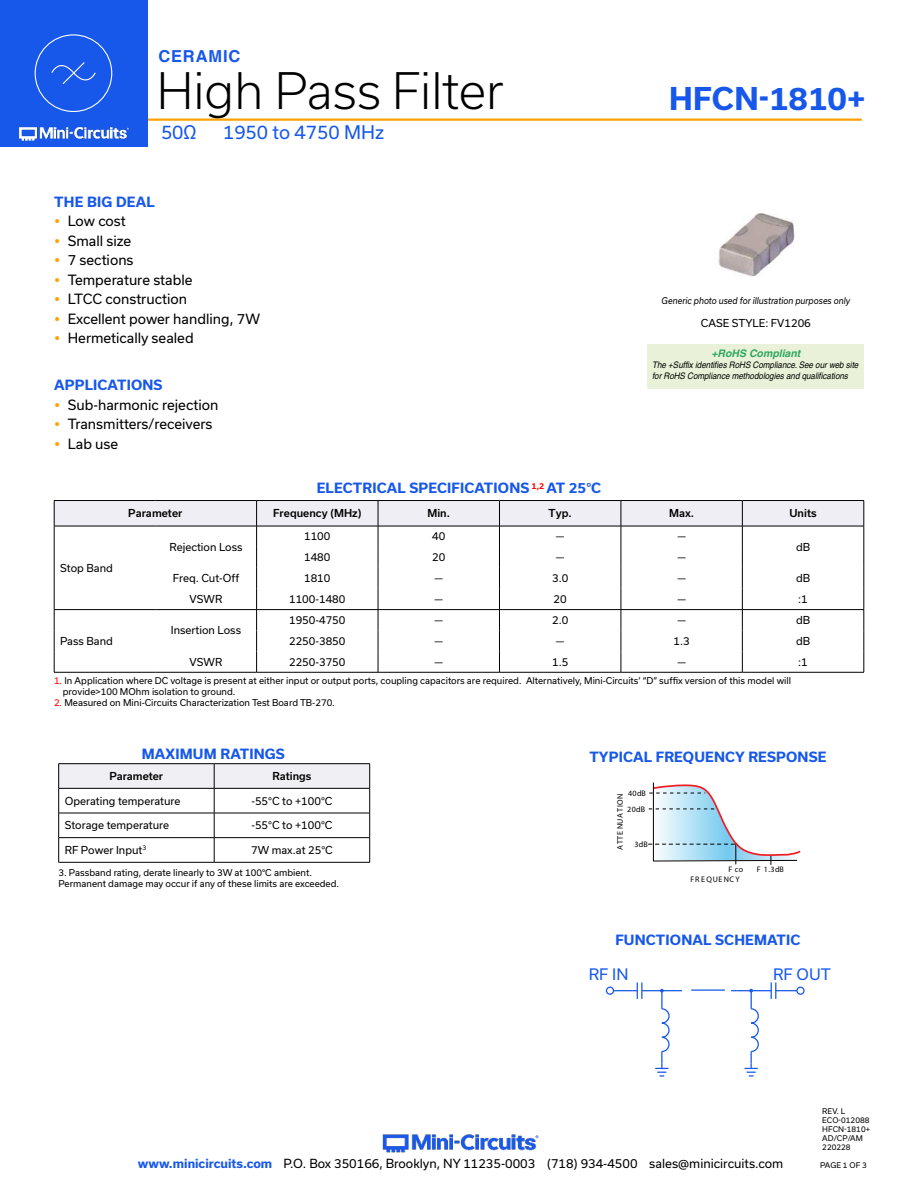
<style>
.page{position:relative;width:918px;height:1188px;background:#fff}
.page>*{position:absolute;margin:0;border:0;box-sizing:border-box;transform-origin:0 0}
.t1{font:300 48px "Usual";color:#000}
.t2{font:700 30px "Usual";letter-spacing:.005em;color:#1758ea}
.t3{font:18px "Usual";color:#1758ea}
.t4{font:700 16.5px "Helvetica";letter-spacing:.05em;color:#1758ea}
.t5{font:15.15px "Usual";color:#1758ea}
.t6{font:13.5px/19.5px "Usual";color:#000}
.t7{font:700 13.5px "Usual";letter-spacing:.015em;color:#1758ea}
.t8{font:12px "Usual";color:#000}
.t9{font:10.5px "Usual";color:#000}
.t10{font:500 10.5px "Usual";color:#000}
.t11{font:italic 700 10.5px "Helvetica";color:rgb(0 147 68/.8)}
.t12{font:9px/10.8px "Usual";color:#000}
.t13{font:italic 9px/10.8px "Helvetica";color:#000;scale:.9 1}
.t14{font:italic 9px "Usual";color:#000;scale:.9 1}
.t15{font:8.1px "Myriad";letter-spacing:.06em;color:#000}
.t16{font:8.1px "Myriad";letter-spacing:.08em;color:#000}
.t17{font:8.1px "Myriad";letter-spacing:.125em;color:#000}
.t18{font:7.5px/9px "Usual";color:#000}
.s1{color:#f00}
.s2{font-weight:700;color:#1758ea}
</style>
<div class="page">
<hr style="left:129px;top:118px;width:733px;height:3px;background:#ffa200">
<div style="left:0;top:0;width:147px;height:147px;background:#1758ea"></div>
<hr style="left:917px;top:0;width:1px;height:147px;background:#1758ea">
<img style="left:19px;top:126px;width:110px;height:15px">
<div style="left:35px;top:34px;width:77px;height:78px;border:1px solid #fff;border-radius:50%"></div>
<svg style="left:51px;top:62px;width:45px;height:22px"></svg>
<img style="left:382px;top:1134px;width:157px;height:19px">
<hr style="left:54px;top:500px;width:101px;height:1px;background:#000">
<hr style="left:155px;top:500px;width:102px;height:1px;background:#000">
<hr style="left:257px;top:500px;width:121px;height:1px;background:#000">
<hr style="left:378px;top:500px;width:121px;height:1px;background:#000">
<hr style="left:499px;top:500px;width:122px;height:1px;background:#000">
<hr style="left:621px;top:500px;width:121px;height:1px;background:#000">
<hr style="left:742px;top:500px;width:122px;height:1px;background:#000">
<hr style="left:257px;top:672px;width:121px;height:1px;background:#000">
<hr style="left:378px;top:672px;width:121px;height:1px;background:#000">
<hr style="left:499px;top:672px;width:122px;height:1px;background:#000">
<hr style="left:621px;top:672px;width:121px;height:1px;background:#000">
<hr style="left:54px;top:672px;width:101px;height:1px;background:#000">
<svg style="left:54px;top:501px;width:811px;height:171px"></svg>
<hr style="left:742px;top:672px;width:122px;height:1px;background:#000">
<hr style="left:155px;top:672px;width:102px;height:1px;background:#000">
<hr style="left:59px;top:763px;width:155px;height:1px;background:#000">
<hr style="left:214px;top:763px;width:156px;height:1px;background:#000">
<hr style="left:59px;top:862px;width:155px;height:1px;background:#000">
<svg style="left:58px;top:764px;width:312px;height:98px"></svg>
<hr style="left:214px;top:862px;width:156px;height:1px;background:#000">
<svg style="left:649px;top:782px;width:152px;height:83px"></svg>
<div style="left:606px;top:987px;width:8px;height:8px;border:1px solid #1758ea;border-radius:50%"></div>
<svg style="left:655px;top:989px;width:15px;height:88px"></svg>
<hr style="left:647px;top:990px;width:30px;height:1px;background:#1758ea">
<svg style="left:613px;top:982px;width:34px;height:17px"></svg>
<div style="left:796px;top:987px;width:9px;height:8px;border:1px solid #1758ea;border-radius:50%"></div>
<svg style="left:744px;top:989px;width:16px;height:88px"></svg>
<hr style="left:736px;top:990px;width:30px;height:1px;background:#1758ea">
<svg style="left:766px;top:982px;width:31px;height:17px"></svg>
<hr style="left:691px;top:989px;width:34px;height:2px;background:#1758ea">
<div style="left:648px;top:344px;width:216px;height:45px;background:#e9f2d8"></div>
<img style="left:718px;top:214px;width:77px;height:62px">
<h3 class="t4" style="left:158px;top:46px;width:83px">CERAMIC</h3>
<h1 class="t1" style="left:157px;top:72px;width:348px">High Pass Filter</h1>
<h3 class="t3" style="left:161px;top:124px;width:37px">50Ω</h3>
<h3 class="t3" style="left:223px;top:124px;width:163px">1950 to 4750 MHz</h3>
<h3 class="t7" style="left:54px;top:196px;width:102px">THE BIG DEAL</h3>
<h3 class="t6" style="left:68px;top:212px;width:194px">Low cost<br>Small size<br>7 sections<br>Temperature stable<br>LTCC construction<br>Excellent power handling, 7W<br>Hermetically sealed</h3>
<h3 class="t7" style="left:54px;top:380px;width:110px">APPLICATIONS</h3>
<h3 class="t6" style="left:68px;top:396px;width:152px">Sub-harmonic rejection<br>Transmitters/receivers<br>Lab use</h3>
<h3 class="t7" style="left:317px;top:482px;width:286px">ELECTRICAL SPECIFICATIONS <sup>1,2</sup> AT 25°C</h3>
<h2 class="t2" style="left:669px;top:82px;width:198px">HFCN-1810+</h2>
<p class="t14" style="left:662px;top:297px;width:211px">Generic photo used for illustration purposes only</p>
<p class="t9" style="left:701px;top:318px;width:112px">CASE STYLE: FV1206</p>
<p class="t11" style="left:711px;top:350px;width:93px">+RoHS Compliant</p>
<p class="t13" style="left:652px;top:361px;width:232px">The +Suffix identifies RoHS Compliance.See our web site for RoHS Compliance methodologies and qualifications</p>
<p class="t10" style="left:128px;top:509px;width:56px">Parameter</p>
<p class="t10" style="left:273px;top:509px;width:90px">Frequency (MHz)</p>
<p class="t10" style="left:427px;top:509px;width:24px">Min.</p>
<p class="t10" style="left:549px;top:509px;width:25px">Typ.</p>
<p class="t10" style="left:669px;top:509px;width:26px">Max.</p>
<p class="t10" style="left:790px;top:509px;width:29px">Units</p>
<p class="t9" style="left:60px;top:563px;width:54px">Stop Band</p>
<p class="t9" style="left:60px;top:636px;width:54px">Pass Band</p>
<p class="t9" style="left:169px;top:542px;width:75px">Rejection Loss</p>
<p class="t9" style="left:304px;top:531px;width:28px">1100</p>
<p class="t9" style="left:432px;top:531px;width:15px">40</p>
<p class="t9" style="left:556px;top:531px;width:10px">—</p>
<p class="t9" style="left:677px;top:531px;width:10px">—</p>
<p class="t9" style="left:304px;top:552px;width:28px">1480</p>
<p class="t9" style="left:432px;top:552px;width:15px">20</p>
<p class="t9" style="left:556px;top:552px;width:10px">—</p>
<p class="t9" style="left:677px;top:552px;width:10px">—</p>
<p class="t9" style="left:796px;top:542px;width:16px">dB</p>
<p class="t9" style="left:173px;top:573px;width:68px">Freq. Cut-Off</p>
<p class="t9" style="left:304px;top:573px;width:28px">1810</p>
<p class="t9" style="left:434px;top:573px;width:10px">—</p>
<p class="t9" style="left:552px;top:573px;width:18px">3.0</p>
<p class="t9" style="left:677px;top:573px;width:10px">—</p>
<p class="t9" style="left:796px;top:573px;width:16px">dB</p>
<p class="t9" style="left:190px;top:594px;width:34px">VSWR</p>
<p class="t9" style="left:289px;top:594px;width:58px">1100-1480</p>
<p class="t9" style="left:434px;top:594px;width:10px">—</p>
<p class="t9" style="left:554px;top:594px;width:15px">20</p>
<p class="t9" style="left:677px;top:594px;width:10px">—</p>
<p class="t9" style="left:798px;top:594px;width:11px">:1</p>
<p class="t9" style="left:171px;top:625px;width:72px">Insertion Loss</p>
<p class="t9" style="left:289px;top:615px;width:58px">1950-4750</p>
<p class="t9" style="left:434px;top:615px;width:10px">—</p>
<p class="t9" style="left:552px;top:615px;width:18px">2.0</p>
<p class="t9" style="left:677px;top:615px;width:10px">—</p>
<p class="t9" style="left:796px;top:615px;width:16px">dB</p>
<p class="t9" style="left:289px;top:636px;width:58px">2250-3850</p>
<p class="t9" style="left:434px;top:636px;width:10px">—</p>
<p class="t9" style="left:556px;top:636px;width:10px">—</p>
<p class="t9" style="left:674px;top:636px;width:18px">1.3</p>
<p class="t9" style="left:796px;top:636px;width:16px">dB</p>
<p class="t9" style="left:190px;top:657px;width:34px">VSWR</p>
<p class="t9" style="left:289px;top:657px;width:58px">2250-3750</p>
<p class="t9" style="left:434px;top:657px;width:10px">—</p>
<p class="t9" style="left:552px;top:657px;width:18px">1.5</p>
<p class="t9" style="left:677px;top:657px;width:10px">—</p>
<p class="t9" style="left:798px;top:657px;width:11px">:1</p>
<p class="t12" style="left:63px;top:676px;width:730px;text-indent:-9px"><span class="s1">1.</span> In Application where DC voltage is present at either input or output ports, coupling capacitors are required. Alternatively, Mini-Circuits’ “D” suffix version of this model will provide&gt;100 MOhm isolation to ground.</p>
<p class="t12" style="left:54px;top:697px;width:282px"><span class="s1">2.</span> Measured on Mini-Circuits Characterization Test Board TB-270.</p>
<h3 class="t7" style="left:142px;top:748px;width:145px">MAXIMUM RATINGS</h3>
<h3 class="t7" style="left:589px;top:751px;width:239px">TYPICAL FREQUENCY RESPONSE</h3>
<p class="t10" style="left:110px;top:772px;width:55px">Parameter</p>
<p class="t10" style="left:273px;top:772px;width:40px">Ratings</p>
<p class="t9" style="left:65px;top:796px;width:117px">Operating temperature</p>
<p class="t9" style="left:251px;top:796px;width:83px">-55°C to +100°C</p>
<p class="t9" style="left:65px;top:820px;width:106px">Storage temperature</p>
<p class="t9" style="left:251px;top:820px;width:83px">-55°C to +100°C</p>
<p class="t9" style="left:65px;top:845px;width:83px">RF Power Input<sup>3</sup></p>
<p class="t9" style="left:251px;top:845px;width:83px">7W max.at 25°C</p>
<p class="t12" style="left:58px;top:868px;width:282px">3. Passband rating, derate linearly to 3W at 100°C ambient.<br>Permanent damage may occur if any of these limits are exceeded.</p>
<p class="t15" style="left:628px;top:790px;width:19px">40dB</p>
<p class="t16" style="left:617px;top:850px;width:58px;rotate:-90deg">ATTENUATION</p>
<p class="t15" style="left:627px;top:806px;width:19px">20dB</p>
<p class="t15" style="left:634px;top:841px;width:15px">3dB</p>
<p class="t15" style="left:728px;top:866px;width:16px">F co</p>
<p class="t15" style="left:757px;top:866px;width:29px">F 1.3dB</p>
<p class="t17" style="left:690px;top:876px;width:51px">FREQUENCY</p>
<h3 class="t7" style="left:615px;top:934px;width:187px">FUNCTIONAL SCHEMATIC</h3>
<h3 class="t5" style="left:589px;top:966px;width:41px">RF IN</h3>
<h3 class="t5" style="left:773px;top:966px;width:59px">RF OUT</h3>
<p class="t18" style="left:822px;top:1107px;width:49px">REV. L<br>ECO-012088<br>HFCN-1810+<br>AD/CP/AM<br>220228</p>
<h3 class="t8" style="left:138px;top:1159px;width:647px"><span class="s2">www.minicircuits.com</span> P.O. Box 350166, Brooklyn, NY 11235-0003 (718) 934-4500 sales@minicircuits.com</h3>
<p class="t18" style="left:820px;top:1161px;width:48px">PAGE 1 OF 3</p>
</div>
